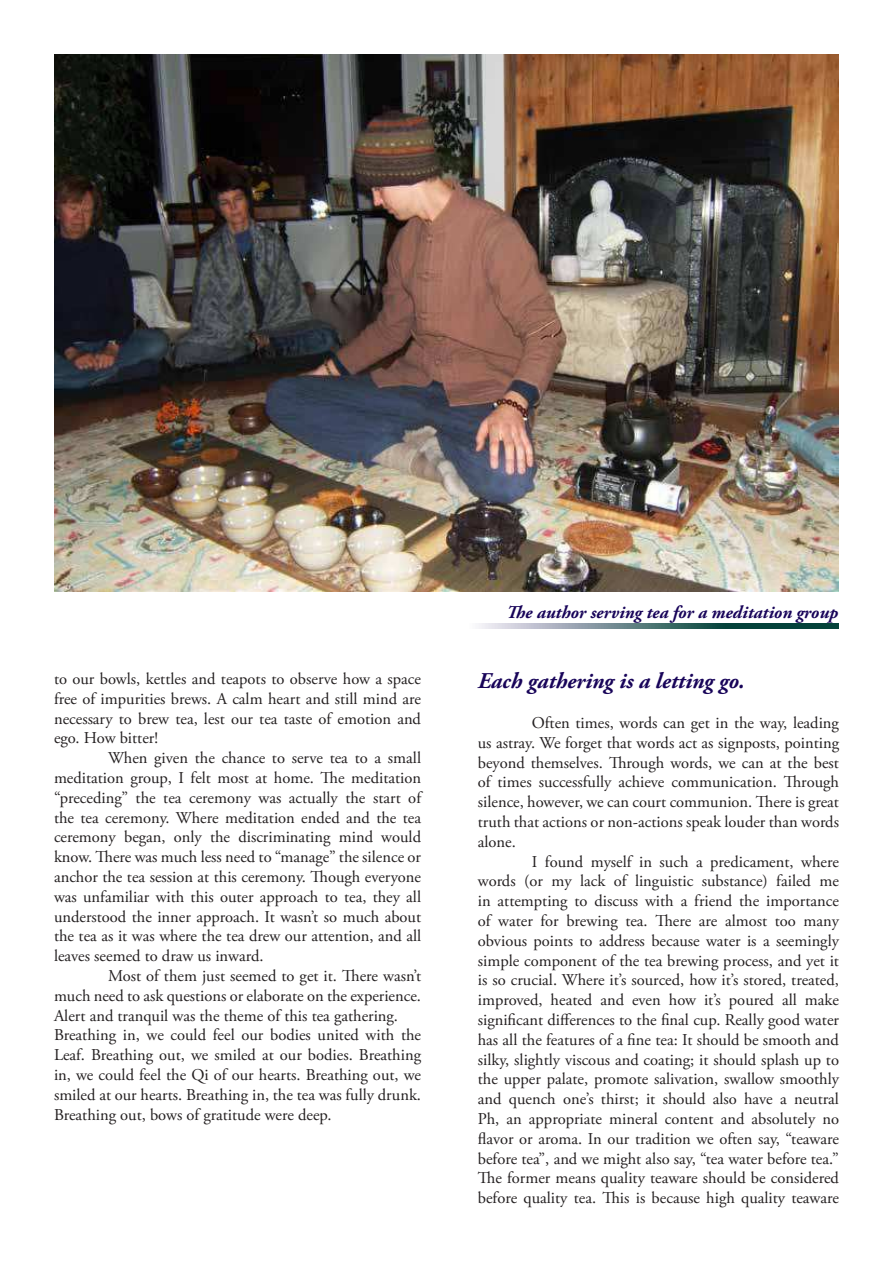
<style>
.page{position:relative;width:893px;height:1263px;background:#fff}
.page>*{position:absolute;margin:0;border:0;box-sizing:border-box;transform-origin:0 0}
.t1{font:italic 700 22.5px "Adobe Garamond Pro";color:#180459}
.t2{font:italic 700 18px "Adobe Garamond Pro";color:#180459}
.t3{font:16.5px/19.8px "Adobe Garamond Pro";color:#231f20;text-align:justify}
</style>
<div class="page">
<img style="left:54px;top:54px;width:785px;height:537px">
<img style="left:479px;top:623px;width:360px;height:5px">
<p class="t3" style="left:54px;top:670px;width:369px">to our bowls, kettles and teapots to observe how a space free of impurities brews. A calm heart and still mind are necessary to brew tea, lest our tea taste of emotion and ego. How bitter!</p>
<p class="t3" style="left:54px;top:749px;width:369px;text-indent:54px">When given the chance to serve tea to a small meditation group, I felt most at home. The meditation “preceding” the tea ceremony was actually the start of the tea ceremony. Where meditation ended and the tea ceremony began, only the discriminating mind would know. There was much less need to “manage” the silence or anchor the tea session at this ceremony. Though everyone was unfamiliar with this outer approach to tea, they all understood the inner approach. It wasn’t so much about the tea as it was where the tea drew our attention, and all leaves seemed to draw us inward.</p>
<p class="t3" style="left:54px;top:967px;width:369px;text-align:left;text-indent:54px">Most of them just seemed to get it. There wasn’t much need to ask questions or elaborate on the experience.<br>Alert and tranquil was the theme of this tea gathering.<br>Breathing in, we could feel our bodies united with the Leaf. Breathing out, we smiled at our bodies. Breathing in, we could feel the Qi of our hearts. Breathing out, we smiled at our hearts. Breathing in, the tea was fully drunk.<br>Breathing out, bows of gratitude were deep.</p>
<p class="t2" style="left:506px;top:605px;width:333px">The author serving tea for a meditation group</p>
<h1 class="t1" style="left:478px;top:672px;width:268px">Each gathering is a letting go.</h1>
<p class="t3" style="left:478px;top:714px;width:363px;text-indent:54px">Often times, words can get in the way, leading us astray. We forget that words act as signposts, pointing beyond themselves. Through words, we can at the best of times successfully achieve communication. Through silence, however, we can court communion. There is great truth that actions or non-actions speak louder than words alone.</p>
<p class="t3" style="left:478px;top:853px;width:363px;text-indent:54px">I found myself in such a predicament, where words (or my lack of linguistic substance) failed me in attempting to discuss with a friend the importance of water for brewing tea. There are almost too many obvious points to address because water is a seemingly simple component of the tea brewing process, and yet it is so crucial. Where it’s sourced, how it’s stored, treated, improved, heated and even how it’s poured all make significant differences to the final cup. Really good water has all the features of a fine tea: It should be smooth and silky, slightly viscous and coating; it should splash up to the upper palate, promote salivation, swallow smoothly and quench one’s thirst; it should also have a neutral Ph, an appropriate mineral content and absolutely no flavor or aroma. In our tradition we often say, “teaware before tea”, and we might also say, “tea water before tea.” The former means quality teaware should be considered before quality tea. This is because high quality teaware</p>
</div>
